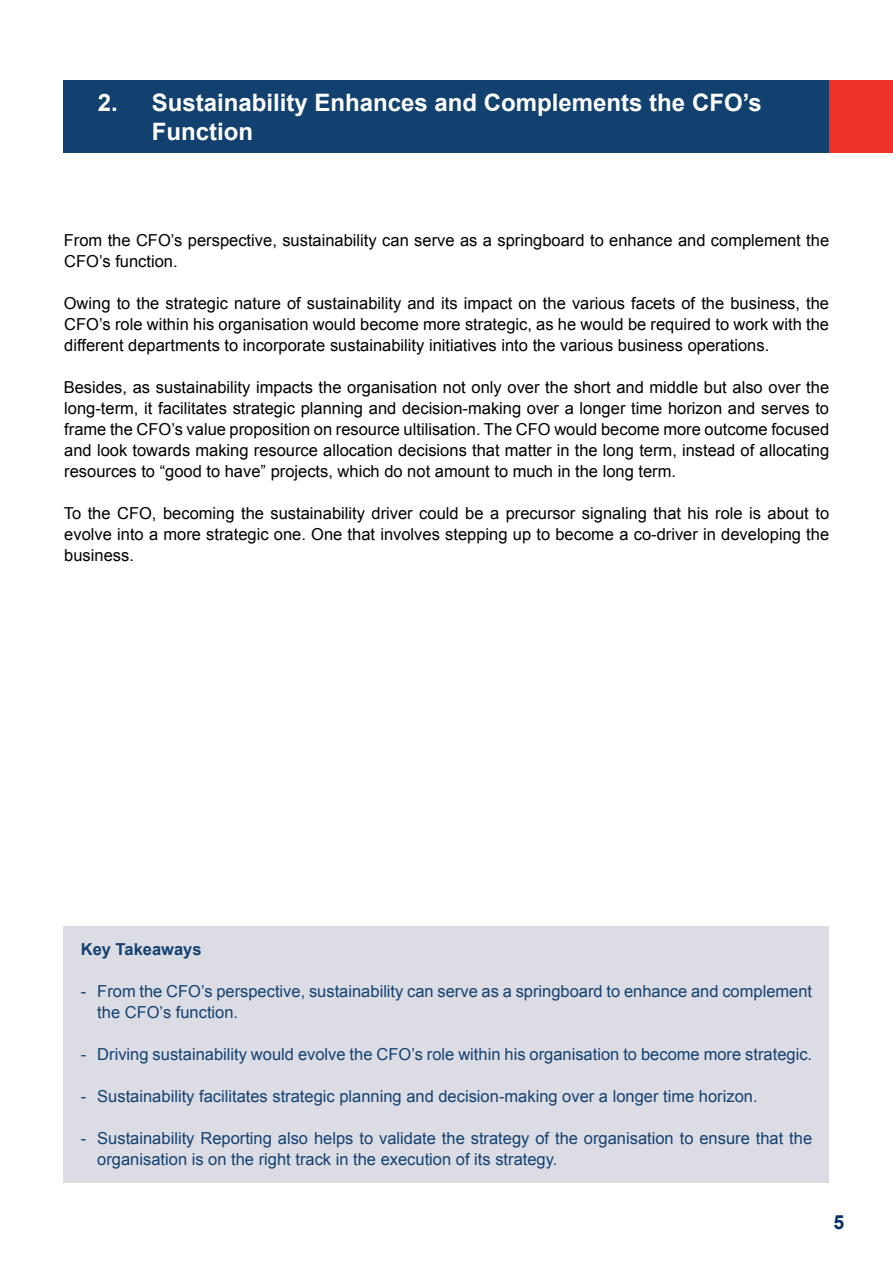
<style>
.page{position:relative;width:893px;height:1263px;background:#fff}
.page>*{position:absolute;margin:0;border:0;box-sizing:border-box;transform-origin:0 0}
.t1{font:700 24px/28.8px "Arial";color:#fff}
.t2{font:700 19.5px "Arial";color:#002f67}
.t3{font:16.5px/21px "Arial";color:#000;text-align:justify}
.t4{font:16.5px/21px "Arial";color:#13416f}
.t5{font:700 16.5px "Arial";color:#13416f}
</style>
<div class="page">
<div style="left:64px;top:81px;width:765px;height:72px;background:#13416f"></div>
<div style="left:829px;top:81px;width:64px;height:72px;background:#ee3129"></div>
<div style="left:64px;top:926px;width:765px;height:256px;background:#dcdce5"></div>
<h1 class="t1" style="left:152px;top:89px;width:611px;text-indent:-54px">2. Sustainability Enhances and Complements the CFO’s<br>Function</h1>
<p class="t3" style="left:64px;top:230px;width:767px">From the CFO’s perspective, sustainability can serve as a springboard to enhance and complement the<br>CFO’s function.</p>
<p class="t3" style="left:64px;top:293px;width:767px">Owing to the strategic nature of sustainability and its impact on the various facets of the business, the CFO’s role within his organisation would become more strategic, as he would be required to work with the different departments to incorporate sustainability initiatives into the various business operations.</p>
<p class="t3" style="left:64px;top:377px;width:767px">Besides, as sustainability impacts the organisation not only over the short and middle but also over the long-term, it facilitates strategic planning and decision-making over a longer time horizon and serves to frame the CFO’s value proposition on resource ultilisation. The CFO would become more outcome focused and look towards making resource allocation decisions that matter in the long term, instead of allocating resources to “good to have” projects, which do not amount to much in the long term.</p>
<p class="t3" style="left:64px;top:503px;width:767px">To the CFO, becoming the sustainability driver could be a precursor signaling that his role is about to evolve into a more strategic one. One that involves stepping up to become a co-driver in developing the business.</p>
<p class="t5" style="left:81px;top:938px;width:122px">Key Takeaways</p>
<p class="t4" style="left:97px;top:981px;width:716px;text-indent:-16px">- From the CFO’s perspective, sustainability can serve as a springboard to enhance and complement the CFO’s function.</p>
<p class="t4" style="left:81px;top:1044px;width:733px">- Driving sustainability would evolve the CFO’s role within his organisation to become more strategic.</p>
<p class="t4" style="left:81px;top:1086px;width:678px">- Sustainability facilitates strategic planning and decision-making over a longer time horizon.</p>
<p class="t4" style="left:97px;top:1128px;width:716px;text-indent:-16px">- Sustainability Reporting also helps to validate the strategy of the organisation to ensure that the organisation is on the right track in the execution of its strategy.</p>
<p class="t2" style="left:833px;top:1208px;width:12px">5</p>
</div>
